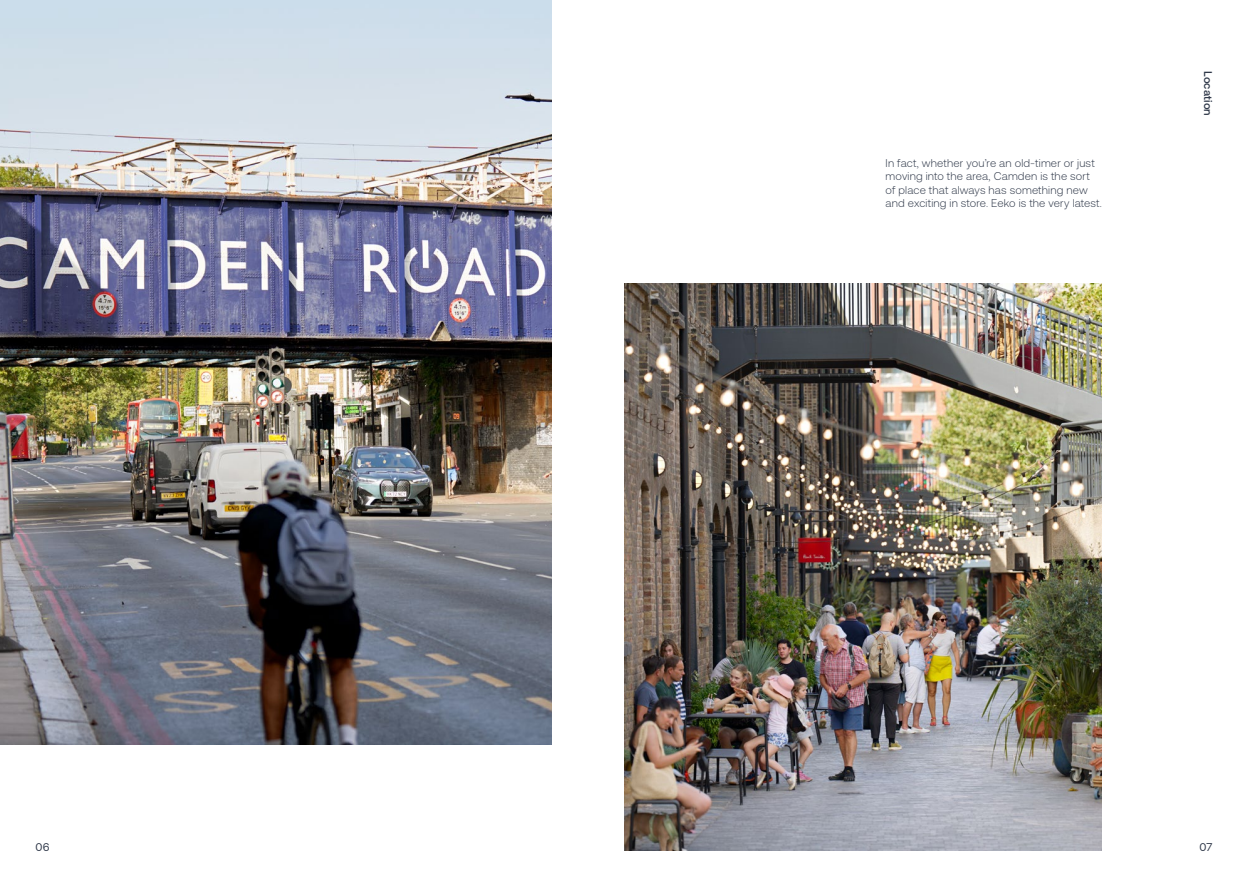
<style>
.page{position:relative;width:1248px;height:886px;background:#fff}
.page>*{position:absolute;margin:0;border:0;box-sizing:border-box;transform-origin:0 0}
.t1{font:300 11.25px/13.5px "Aeonik";letter-spacing:.015em;color:#2f3849}
.t2{font:500 11.25px "Aeonik";letter-spacing:.01em;color:#2f3849}
.t3{font:11.25px "Aeonik";color:#2f3849}
</style>
<div class="page">
<img style="left:0;top:0;width:551px;height:744px">
<img style="left:624px;top:283px;width:477px;height:567px">
<p class="t1" style="left:885px;top:156px;width:218px">In fact, whether you’re an old-timer or just moving into the area, Camden is the sort of place that always has something new and exciting in store. Eeko is the very latest.</p>
<p class="t2" style="left:1214px;top:71px;width:46px;rotate:90deg">Location</p>
<p class="t3" style="left:35px;top:840px;width:16px">06</p>
<p class="t3" style="left:1199px;top:840px;width:14px">07</p>
</div>
